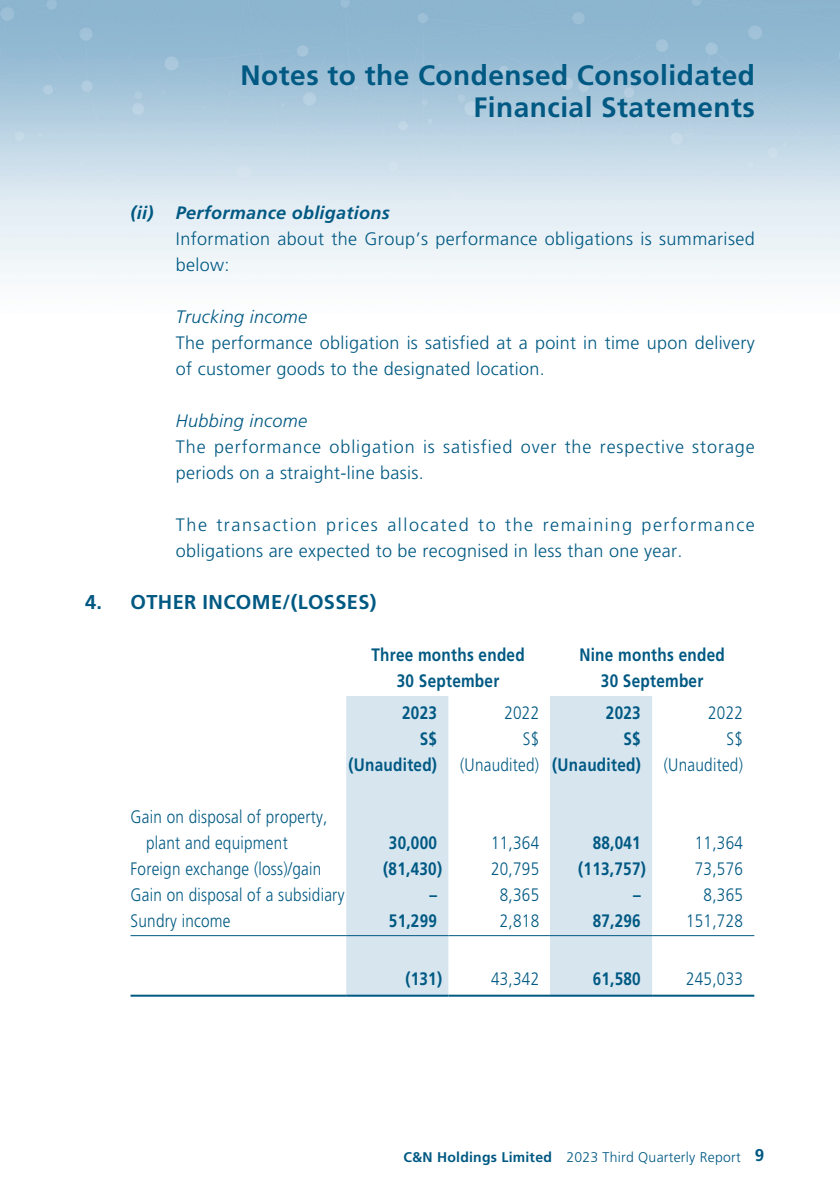
<style>
.page{position:relative;width:840px;height:1191px;background:#fff}
.page>*{position:absolute;margin:0;border:0;box-sizing:border-box;transform-origin:0 0}
.t1{font:700 28px/32px "Frutiger LT Std";letter-spacing:.015em;color:#005983;text-align:right}
._01_H1{font:700 20px "Frutiger LT Std";letter-spacing:.015em;color:#005983}
._50_Table_txt{font:300 18px "Frutiger LT Std";letter-spacing:.015em;color:#005983;scale:.85 1}
._00_txt{font:300 18px/26px "Frutiger LT Std";letter-spacing:.015em;color:#005983}
._50_Table_txt-2{font:700 18px "Frutiger LT Std";letter-spacing:.015em;color:#005983;scale:.85 1}
._00_txt-2{font:300 18px/26px "Frutiger LT Std";letter-spacing:.085em;color:#005983}
._00_txt-3{font:300 18px/26px "Frutiger LT Std";letter-spacing:.05em;color:#005983}
._03_H3{font:italic 300 18px "Frutiger LT Std";letter-spacing:.015em;color:#005983}
._03_H3-2{font:italic 700 18px "Frutiger LT Std";letter-spacing:.015em;color:#005983}
.t2{font:300 14px "Frutiger LT Std";letter-spacing:.015em;color:#005983}
.s1{font-weight:700}
.s2{font-weight:700;font-size:17px}
</style>
<div class="page">
<img style="left:0;top:0;width:839px;height:997px">
<svg style="left:346px;top:696px;width:305px;height:298px;fill:#d7e5ef"></svg>
<hr style="left:130px;top:935px;width:216px;height:1px;background:#005983">
<hr style="left:346px;top:935px;width:102px;height:1px;background:#005983">
<hr style="left:448px;top:935px;width:101px;height:1px;background:#005983">
<hr style="left:549px;top:935px;width:102px;height:1px;background:#005983">
<hr style="left:651px;top:935px;width:102px;height:1px;background:#005983">
<hr style="left:130px;top:994px;width:216px;height:2px;background:#005983">
<hr style="left:346px;top:994px;width:102px;height:2px;background:#005983">
<hr style="left:448px;top:994px;width:101px;height:2px;background:#005983">
<hr style="left:549px;top:994px;width:102px;height:2px;background:#005983">
<hr style="left:651px;top:994px;width:102px;height:2px;background:#005983">
<h1 class="t1" style="left:240px;top:59px;width:515px">Notes to the Condensed Consolidated<br>Financial Statements</h1>
<p class="_03_H3-2" style="left:130px;top:202px;width:261px">(ii) Performance obligations</p>
<p class="_00_txt" style="left:176px;top:226px;width:580px">Information about the Group’s performance obligations is summarised below:</p>
<p class="_03_H3" style="left:176px;top:307px;width:133px">Trucking income</p>
<p class="_00_txt" style="left:176px;top:330px;width:580px">The performance obligation is satisfied at a point in time upon delivery of customer goods to the designated location.</p>
<p class="_03_H3" style="left:176px;top:411px;width:132px">Hubbing income</p>
<p class="_00_txt-3" style="left:176px;top:434px;width:580px">The performance obligation is satisfied over the respective storage periods on a straight-line basis.</p>
<p class="_00_txt-2" style="left:176px;top:512px;width:580px">The transaction prices allocated to the remaining performance obligations are expected to be recognised in less than one year.</p>
<p class="_01_H1" style="left:85px;top:590px;width:293px">4. OTHER INCOME/(LOSSES)</p>
<p class="_50_Table_txt-2" style="left:371px;top:644px;width:182px">Three months ended</p>
<p class="_50_Table_txt-2" style="left:396px;top:670px;width:122px">30 September</p>
<p class="_50_Table_txt-2" style="left:579px;top:644px;width:172px">Nine months ended</p>
<p class="_50_Table_txt-2" style="left:600px;top:670px;width:122px">30 September</p>
<p class="_50_Table_txt-2" style="left:402px;top:702px;width:42px">2023</p>
<p class="_50_Table_txt" style="left:504px;top:702px;width:42px">2022</p>
<p class="_50_Table_txt-2" style="left:605px;top:702px;width:42px">2023</p>
<p class="_50_Table_txt" style="left:707px;top:702px;width:42px">2022</p>
<p class="_50_Table_txt-2" style="left:419px;top:728px;width:22px">S$</p>
<p class="_50_Table_txt" style="left:522px;top:728px;width:21px">S$</p>
<p class="_50_Table_txt-2" style="left:623px;top:728px;width:22px">S$</p>
<p class="_50_Table_txt" style="left:726px;top:728px;width:21px">S$</p>
<p class="_50_Table_txt-2" style="left:348px;top:754px;width:106px">(Unaudited)</p>
<p class="_50_Table_txt" style="left:459px;top:754px;width:95px">(Unaudited)</p>
<p class="_50_Table_txt-2" style="left:552px;top:754px;width:106px">(Unaudited)</p>
<p class="_50_Table_txt" style="left:663px;top:754px;width:95px">(Unaudited)</p>
<p class="_50_Table_txt" style="left:130px;top:806px;width:233px">Gain on disposal of property,</p>
<p class="_50_Table_txt" style="left:146px;top:832px;width:168px">plant and equipment</p>
<p class="_50_Table_txt-2" style="left:388px;top:832px;width:58px">30,000</p>
<p class="_50_Table_txt" style="left:491px;top:832px;width:58px">11,364</p>
<p class="_50_Table_txt-2" style="left:592px;top:832px;width:58px">88,041</p>
<p class="_50_Table_txt" style="left:694px;top:832px;width:58px">11,364</p>
<p class="_50_Table_txt" style="left:130px;top:858px;width:226px">Foreign exchange (loss)/gain</p>
<p class="_50_Table_txt-2" style="left:383px;top:858px;width:71px">(81,430)</p>
<p class="_50_Table_txt" style="left:491px;top:858px;width:58px">20,795</p>
<p class="_50_Table_txt-2" style="left:578px;top:858px;width:81px">(113,757)</p>
<p class="_50_Table_txt" style="left:694px;top:858px;width:58px">73,576</p>
<p class="_50_Table_txt" style="left:130px;top:884px;width:253px">Gain on disposal of a subsidiary</p>
<p class="_50_Table_txt-2" style="left:429px;top:884px;width:11px">–</p>
<p class="_50_Table_txt" style="left:499px;top:884px;width:48px">8,365</p>
<p class="_50_Table_txt-2" style="left:632px;top:884px;width:11px">–</p>
<p class="_50_Table_txt" style="left:703px;top:884px;width:48px">8,365</p>
<p class="_50_Table_txt" style="left:130px;top:910px;width:119px">Sundry income</p>
<p class="_50_Table_txt-2" style="left:388px;top:910px;width:58px">51,299</p>
<p class="_50_Table_txt" style="left:499px;top:910px;width:48px">2,818</p>
<p class="_50_Table_txt-2" style="left:592px;top:910px;width:58px">87,296</p>
<p class="_50_Table_txt" style="left:685px;top:910px;width:68px">151,728</p>
<p class="_50_Table_txt-2" style="left:405px;top:968px;width:45px">(131)</p>
<p class="_50_Table_txt" style="left:491px;top:968px;width:58px">43,342</p>
<p class="_50_Table_txt-2" style="left:592px;top:968px;width:58px">61,580</p>
<p class="_50_Table_txt" style="left:685px;top:968px;width:68px">245,033</p>
<p class="t2" style="left:403px;top:1148px;width:362px"><span class="s1">C&amp;N Holdings Limited</span> 2023 Third Quarterly Report <span class="s2">9</span></p>
</div>
